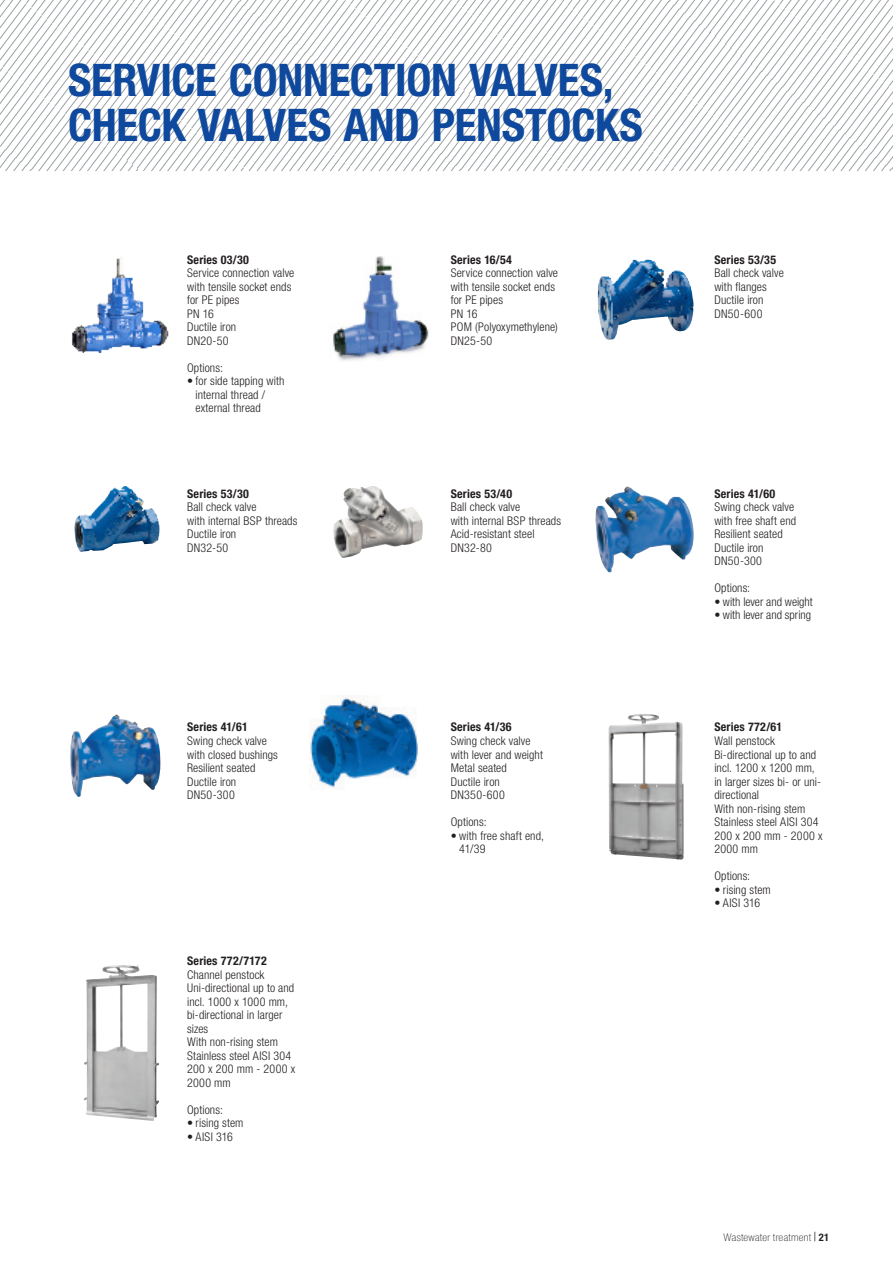
<style>
.page{position:relative;width:893px;height:1263px;background:#fff}
.page>*{position:absolute;margin:0;border:0;box-sizing:border-box;transform-origin:0 0}
.PRODUCT_blue_headlin{font:700 condensed 45px/45px "Helvetica Neue LT Pro";letter-spacing:-.005em;color:#0f499d}
.PRODUCT_body{font:300 condensed 12px/13.5px "Helvetica Neue LT Pro";letter-spacing:.01em;color:#231f20}
.PRODUCT_body_bold{font:700 condensed 12px "Helvetica Neue LT Pro";letter-spacing:.015em;color:#231f20}
.t1{font:100 condensed 10.5px "Helvetica Neue LT Pro";letter-spacing:.02em;color:#231f20;scale:1.1 1}
.s1{font-family:"Times New Roman";font-weight:700;font-stretch:normal}
.s2{font-weight:700}
</style>
<div class="page">
<svg style="left:1px;top:0;width:892px;height:170px"></svg>
<hr style="left:0;top:0;width:1px;height:170px;background:#bfbfbf">
<img style="left:70px;top:714px;width:91px;height:83px">
<img style="left:595px;top:486px;width:99px;height:87px">
<img style="left:597px;top:259px;width:97px;height:81px">
<img style="left:74px;top:486px;width:86px;height:66px">
<img style="left:333px;top:486px;width:90px;height:72px">
<img style="left:310px;top:695px;width:108px;height:95px">
<img style="left:608px;top:714px;width:76px;height:146px">
<img style="left:84px;top:965px;width:75px;height:156px">
<img style="left:72px;top:257px;width:97px;height:97px">
<img style="left:333px;top:256px;width:96px;height:105px">
<p class="PRODUCT_blue_headlin" style="left:68px;top:57px;width:576px">SERVICE CONNECTION VALVES,<br>CHECK VALVES AND PENSTOCKS</p>
<p class="PRODUCT_body_bold" style="left:187px;top:252px;width:63px">Series 03/30</p>
<p class="PRODUCT_body" style="left:187px;top:266px;width:109px">Service connection valve with tensile socket ends for PE pipes</p>
<p class="PRODUCT_body" style="left:187px;top:307px;width:28px">PN 16</p>
<p class="PRODUCT_body" style="left:187px;top:320px;width:51px">Ductile iron</p>
<p class="PRODUCT_body" style="left:187px;top:334px;width:43px">DN20-50</p>
<p class="PRODUCT_body" style="left:187px;top:361px;width:37px">Options:</p>
<p class="PRODUCT_body" style="left:196px;top:374px;width:90px;text-indent:-9px">• for side tapping with internal thread / external thread</p>
<p class="PRODUCT_body_bold" style="left:187px;top:486px;width:63px">Series 53/30</p>
<p class="PRODUCT_body" style="left:187px;top:500px;width:112px">Ball check valve<br>with internal BSP threads</p>
<p class="PRODUCT_body" style="left:187px;top:527px;width:51px">Ductile iron</p>
<p class="PRODUCT_body" style="left:187px;top:540px;width:43px">DN32-50</p>
<p class="PRODUCT_body_bold" style="left:187px;top:720px;width:62px">Series 41/61</p>
<p class="PRODUCT_body" style="left:187px;top:734px;width:92px">Swing check valve with closed bushings</p>
<p class="PRODUCT_body" style="left:187px;top:761px;width:70px">Resilient seated</p>
<p class="PRODUCT_body" style="left:187px;top:774px;width:51px">Ductile iron</p>
<p class="PRODUCT_body" style="left:187px;top:788px;width:49px">DN50-300</p>
<p class="PRODUCT_body_bold" style="left:187px;top:954px;width:81px">Series 772/7172</p>
<p class="PRODUCT_body" style="left:187px;top:968px;width:109px">Channel penstock<br>Uni-directional up to and incl. 1000 x 1000 mm, bi-directional in larger sizes</p>
<p class="PRODUCT_body" style="left:187px;top:1035px;width:92px">With non-rising stem</p>
<p class="PRODUCT_body" style="left:187px;top:1049px;width:106px">Stainless steel AISI 304</p>
<p class="PRODUCT_body" style="left:187px;top:1062px;width:110px">200 x 200 mm - 2000 x<br>2000 mm</p>
<p class="PRODUCT_body" style="left:187px;top:1103px;width:37px">Options:</p>
<p class="PRODUCT_body" style="left:187px;top:1116px;width:58px">• rising stem</p>
<p class="PRODUCT_body" style="left:187px;top:1130px;width:47px">• AISI 316</p>
<p class="PRODUCT_body_bold" style="left:451px;top:252px;width:63px">Series 16/54</p>
<p class="PRODUCT_body" style="left:451px;top:266px;width:109px">Service connection valve with tensile socket ends for PE pipes</p>
<p class="PRODUCT_body" style="left:451px;top:307px;width:28px">PN 16</p>
<p class="PRODUCT_body" style="left:451px;top:320px;width:109px">POM (Polyoxymethylene)</p>
<p class="PRODUCT_body" style="left:451px;top:334px;width:43px">DN25-50</p>
<p class="PRODUCT_body_bold" style="left:451px;top:486px;width:63px">Series 53/40</p>
<p class="PRODUCT_body" style="left:451px;top:500px;width:112px">Ball check valve<br>with internal BSP threads</p>
<p class="PRODUCT_body" style="left:451px;top:527px;width:85px">Acid-resistant steel</p>
<p class="PRODUCT_body" style="left:451px;top:540px;width:43px">DN32-80</p>
<p class="PRODUCT_body_bold" style="left:451px;top:720px;width:62px">Series 41/36</p>
<p class="PRODUCT_body" style="left:451px;top:734px;width:94px">Swing check valve with lever and weight</p>
<p class="PRODUCT_body" style="left:451px;top:761px;width:58px">Metal seated</p>
<p class="PRODUCT_body" style="left:451px;top:774px;width:51px">Ductile iron</p>
<p class="PRODUCT_body" style="left:451px;top:788px;width:56px">DN350-600</p>
<p class="PRODUCT_body" style="left:451px;top:815px;width:37px">Options:</p>
<p class="PRODUCT_body" style="left:459px;top:828px;width:86px;text-indent:-9px">• with free shaft end,<br>41/39</p>
<p class="PRODUCT_body_bold" style="left:714px;top:252px;width:63px">Series 53/35</p>
<p class="PRODUCT_body" style="left:714px;top:266px;width:71px">Ball check valve with flanges</p>
<p class="PRODUCT_body" style="left:714px;top:293px;width:51px">Ductile iron</p>
<p class="PRODUCT_body" style="left:714px;top:307px;width:50px">DN50-600</p>
<p class="PRODUCT_body_bold" style="left:714px;top:486px;width:62px">Series 41/60</p>
<p class="PRODUCT_body" style="left:714px;top:500px;width:83px">Swing check valve with free shaft end</p>
<p class="PRODUCT_body" style="left:714px;top:527px;width:70px">Resilient seated</p>
<p class="PRODUCT_body" style="left:714px;top:540px;width:51px">Ductile iron</p>
<p class="PRODUCT_body" style="left:714px;top:554px;width:49px">DN50-300</p>
<p class="PRODUCT_body" style="left:714px;top:581px;width:37px">Options:</p>
<p class="PRODUCT_body" style="left:714px;top:594px;width:100px">• with lever and weight</p>
<p class="PRODUCT_body" style="left:714px;top:608px;width:98px">• with lever and spring</p>
<p class="PRODUCT_body_bold" style="left:714px;top:720px;width:69px">Series 772/61</p>
<p class="PRODUCT_body" style="left:714px;top:734px;width:62px">Wall penstock</p>
<p class="PRODUCT_body" style="left:714px;top:747px;width:108px">Bi-directional up to and incl. 1200 x 1200 mm, in larger sizes bi- or uni&shy;directional</p>
<p class="PRODUCT_body" style="left:714px;top:801px;width:106px">With non-rising stem<br>Stainless steel AISI 304</p>
<p class="PRODUCT_body" style="left:714px;top:828px;width:110px">200 x 200 mm - 2000 x<br>2000 mm</p>
<p class="PRODUCT_body" style="left:714px;top:869px;width:37px">Options:</p>
<p class="PRODUCT_body" style="left:714px;top:882px;width:58px">• rising stem</p>
<p class="PRODUCT_body" style="left:714px;top:896px;width:47px">• AISI 316</p>
<p class="t1" style="left:724px;top:1231px;width:97px">Wastewater treatment <span class="s1">|</span> <span class="s2">21</span></p>
</div>
